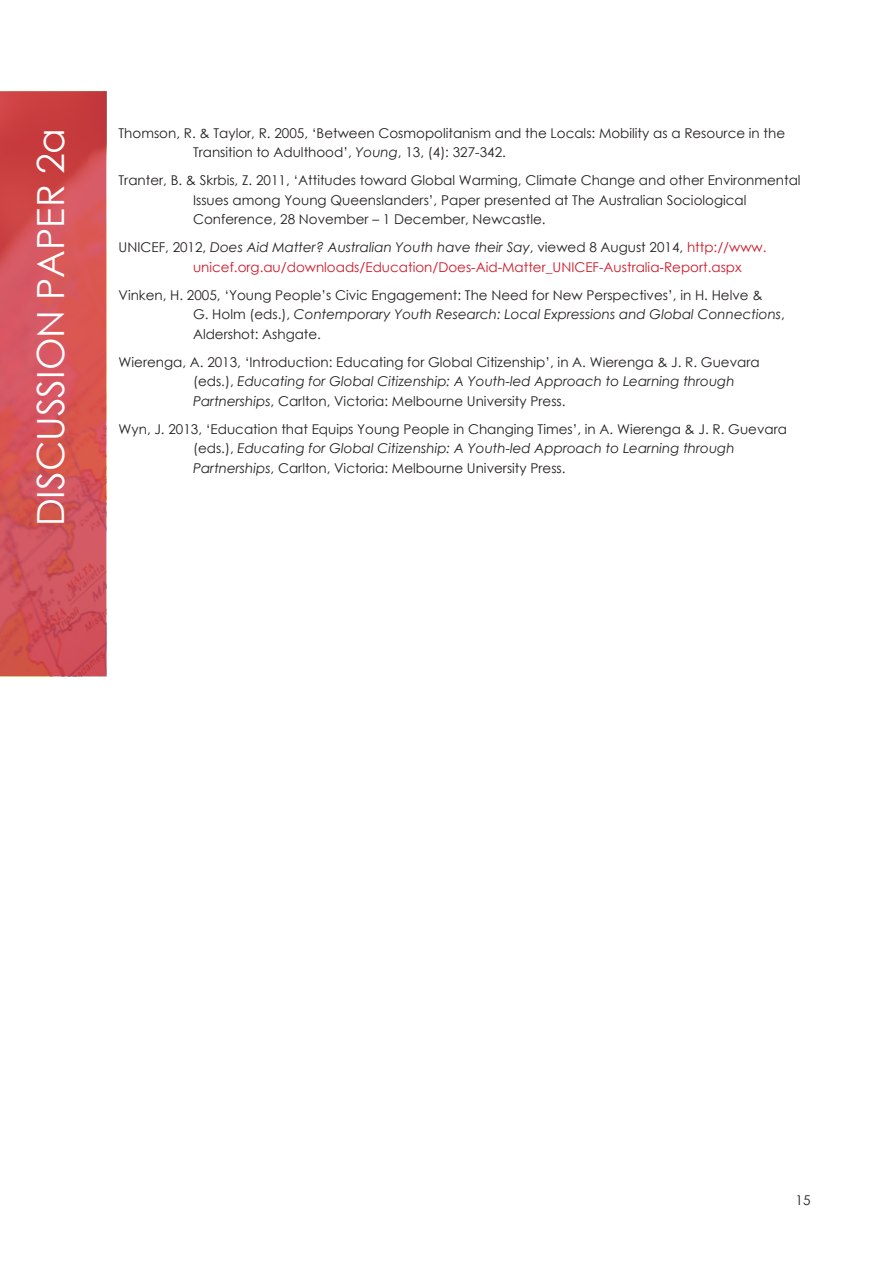
<style>
.page{position:relative;width:893px;height:1263px;background:#fff}
.page>*{position:absolute;margin:0;border:0;box-sizing:border-box;transform-origin:0 0}
.Main_heading{font:37.5px "Century Gothic";color:#fff}
.Body_text{font:13.5px/19.5px "Century Gothic";color:#231f20}
.Body_text-2{font:13.5px/19.5px "Century Gothic";color:#ce1929}
.s1{font-style:italic}
.s2{color:#231f20}
.s3{font-style:italic;color:#231f20}
</style>
<div class="page">
<svg style="left:0;top:91px;width:106px;height:585px;background:#d15054"></svg>
<p class="Main_heading" style="left:25px;top:526px;width:400px;rotate:-90deg">DISCUSSION PAPER 2a</p>
<p class="Body_text" style="left:193px;top:123px;width:594px;text-indent:-74px">Thomson, R. &amp; Taylor, R. 2005, ‘Between Cosmopolitanism and the Locals: Mobility as a Resource in the<br>Transition to Adulthood’, <span class="s1">Young</span>, 13, (4): 327-342.</p>
<p class="Body_text" style="left:193px;top:170px;width:609px;text-indent:-74px">Tranter, B. &amp; Skrbis, Z. 2011, ‘Attitudes toward Global Warming, Climate Change and other Environmental<br>Issues among Young Queenslanders’, Paper presented at The Australian Sociological<br>Conference, 28 November – 1 December, Newcastle.</p>
<p class="Body_text-2" style="left:193px;top:237px;width:575px;text-indent:-74px"><span class="s2">UNICEF, 2012,</span> <span class="s3">Does Aid Matter? Australian Youth have their Say</span><span class="s2">, viewed 8 August 2014,</span> http://www. unicef.org.au/downloads/Education/Does-Aid-Matter_UNICEF-Australia-Report.aspx</p>
<p class="Body_text" style="left:193px;top:285px;width:593px;text-indent:-74px">Vinken, H. 2005, ‘Young People’s Civic Engagement: The Need for New Perspectives’, in H. Helve &amp;<br>G. Holm (eds.), <span class="s1">Contemporary Youth Research: Local Expressions and Global Connections</span>,<br>Aldershot: Ashgate.</p>
<p class="Body_text" style="left:193px;top:352px;width:568px;text-indent:-74px">Wierenga, A. 2013, ‘Introduction: Educating for Global Citizenship’, in A. Wierenga &amp; J. R. Guevara (eds.), <span class="s1">Educating for Global Citizenship: A Youth-led Approach to Learning through<br>Partnerships</span>, Carlton, Victoria: Melbourne University Press.</p>
<p class="Body_text" style="left:193px;top:419px;width:595px;text-indent:-74px">Wyn, J. 2013, ‘Education that Equips Young People in Changing Times’, in A. Wierenga &amp; J. R. Guevara (eds.), <span class="s1">Educating for Global Citizenship: A Youth-led Approach to Learning through<br>Partnerships</span>, Carlton, Victoria: Melbourne University Press.</p>
<p class="Body_text" style="left:795px;top:1190px;width:16px">15</p>
</div>
